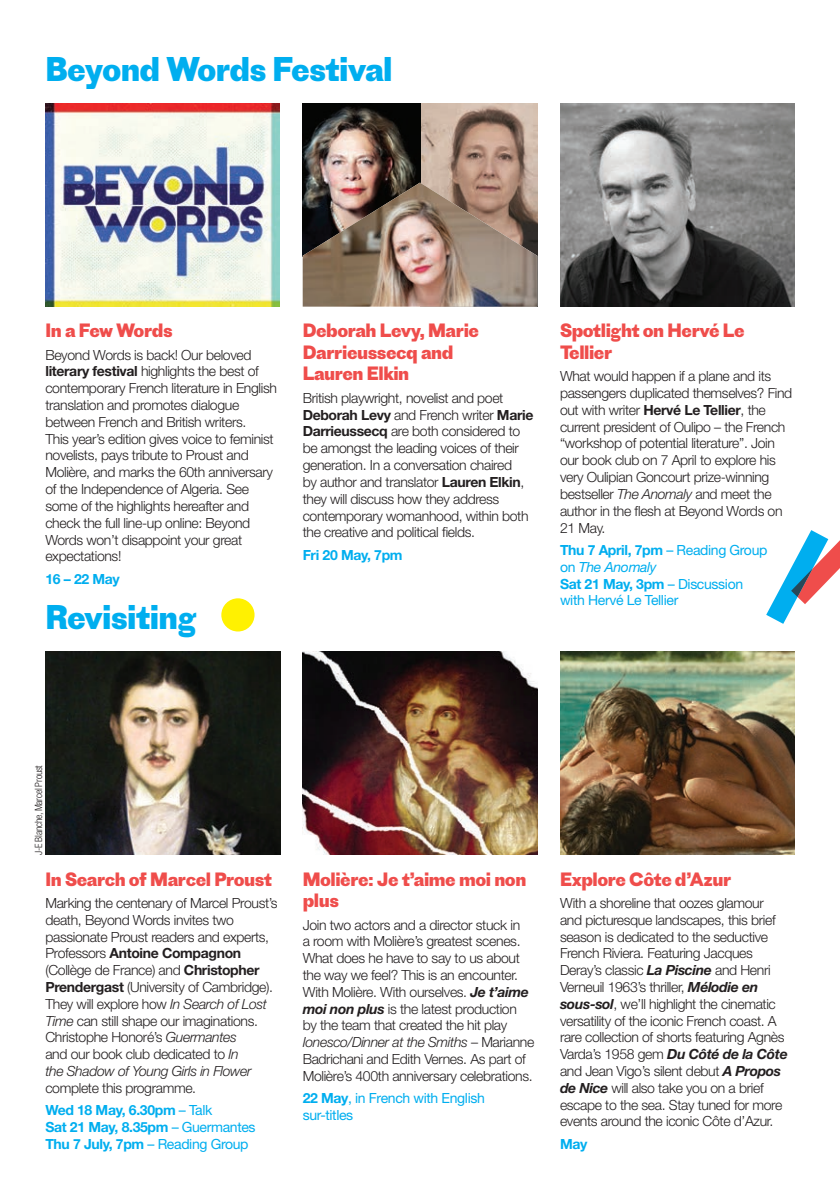
<style>
.page{position:relative;width:840px;height:1191px;background:#fff}
.page>*{position:absolute;margin:0;border:0;box-sizing:border-box;transform-origin:0 0}
.t1{font:700 32px "Proto Grotesk";letter-spacing:-.025em;color:#00aeef}
.t2{font:700 18px/21.6px "Proto Grotesk";letter-spacing:-.025em;color:#ef4d4b}
.t3{font:300 14px/16.8px "Helvetica Neue";letter-spacing:-.025em;color:#231f20}
.t4{font:14px/16.8px "Helvetica Neue";letter-spacing:-.025em;color:#00aeef}
.t5{font:700 14px/16.8px "Helvetica Neue";letter-spacing:-.025em;color:#00aeef}
.t6{font:300 condensed 10px "Helvetica Neue";letter-spacing:-.025em;color:#231f20}
.s1{font-weight:700}
.s2{font-style:italic}
.s3{font-weight:700;color:#00aeef}
.s4{font-weight:400;color:#00aeef}
.s5{font-weight:400}
.s6{font-weight:700;font-style:italic}
</style>
<div class="page">
<img style="left:45px;top:103px;width:235px;height:204px">
<img style="left:560px;top:103px;width:234px;height:204px">
<img style="left:420px;top:103px;width:117px;height:80px">
<img style="left:302px;top:103px;width:118px;height:80px">
<img style="left:560px;top:652px;width:234px;height:203px">
<img style="left:302px;top:652px;width:235px;height:203px">
<img style="left:45px;top:652px;width:235px;height:203px">
<svg style="left:766px;top:530px;width:73px;height:94px"></svg>
<div style="left:221px;top:598px;width:33px;height:33px;background:#fff101;border-radius:50%"></div>
<img style="left:302px;top:183px;width:235px;height:124px">
<h1 class="t1" style="left:45px;top:46px;width:348px">Beyond Words Festival</h1>
<p class="t2" style="left:45px;top:319px;width:129px">In a Few Words</p>
<p class="t3" style="left:45px;top:346px;width:233px">Beyond Words is back! Our beloved <span class="s1">literary festival</span> highlights the best of contemporary French literature in English translation and promotes dialogue between French and British writers.<br>This year’s edition gives voice to feminist novelists, pays tribute to Proust and Molière, and marks the 60th anniversary of the Independence of Algeria. See some of the highlights hereafter and check the full line-up online: Beyond Words won’t disappoint your great expectations!</p>
<p class="t5" style="left:45px;top:570px;width:76px">16 – 22 May</p>
<h1 class="t1" style="left:45px;top:594px;width:153px">Revisiting</h1>
<p class="t2" style="left:302px;top:319px;width:178px">Deborah Levy, Marie<br>Darrieussecq and<br>Lauren Elkin</p>
<p class="t3" style="left:302px;top:389px;width:232px">British playwright, novelist and poet <span class="s1">Deborah Levy</span> and French writer <span class="s1">Marie Darrieussecq</span> are both considered to be amongst the leading voices of their generation. In a conversation chaired<br>by author and translator <span class="s1">Lauren Elkin</span>, they will discuss how they address contemporary womanhood, within both the creative and political fields.</p>
<p class="t5" style="left:302px;top:546px;width:101px">Fri 20 May, 7pm</p>
<p class="t2" style="left:559px;top:319px;width:186px">Spotlight on Hervé Le<br>Tellier</p>
<p class="t3" style="left:559px;top:367px;width:234px">What would happen if a plane and its passengers duplicated themselves? Find out with writer <span class="s1">Hervé Le Tellier</span>, the current president of Oulipo – the French “workshop of potential literature”. Join our book club on 7 April to explore his very Oulipian Goncourt prize-winning bestseller <span class="s2">The Anomaly</span> and meet the author in the flesh at Beyond Words on 21 May.</p>
<p class="t4" style="left:559px;top:541px;width:209px"><span class="s1">Thu 7 April, 7pm</span> – Reading Group on <span class="s2">The Anomaly<br></span><span class="s1">Sat 21 May, 3pm</span> – Discussion with Hervé Le Tellier</p>
<p class="t6" style="left:33px;top:855px;width:91px;rotate:-90deg">J-E Blanche, Marcel Proust</p>
<p class="t2" style="left:45px;top:867px;width:228px">In Search of Marcel Proust</p>
<p class="t3" style="left:45px;top:894px;width:233px">Marking the centenary of Marcel Proust’s death, Beyond Words invites two passionate Proust readers and experts, Professors <span class="s1">Antoine Compagnon </span>(Collège de France) and <span class="s1">Christopher Prendergast</span> (University of Cambridge).<br>They will explore how <span class="s2">In Search of Lost Time</span> can still shape our imaginations.<br>Christophe Honoré’s <span class="s2">Guermantes<br></span>and our book club dedicated to <span class="s2">In<br>the Shadow of Young Girls in Flower</span></p>
<p class="t3" style="left:45px;top:1076px;width:168px;line-height:22.4px">complete this programme.<br><span class="s3">Wed 18 May, 6.30pm</span> <span class="s4">– Talk</span></p>
<p class="t5" style="left:45px;top:1118px;width:211px">Sat 21 May, 8.35pm <span class="s5">– Guermantes<br></span>Thu 7 July, 7pm <span class="s5">– Reading Group</span></p>
<p class="t2" style="left:302px;top:867px;width:225px">Molière: Je t’aime moi non plus</p>
<p class="t3" style="left:302px;top:916px;width:233px">Join two actors and a director stuck in<br>a room with Molière’s greatest scenes.<br>What does he have to say to us about the way we feel? This is an encounter.<br>With Molière. With ourselves. <span class="s6">Je t’aime moi non plus</span> is the latest production by the team that created the hit play <span class="s2">Ionesco/Dinner at the Smiths</span> – Marianne Badrichani and Edith Vernes. As part of Molière’s 400th anniversary celebrations.</p>
<p class="t4" style="left:302px;top:1089px;width:183px"><span class="s1">22 May</span>, in French with English sur-titles</p>
<p class="t2" style="left:559px;top:867px;width:173px">Explore Côte d’Azur</p>
<p class="t3" style="left:559px;top:894px;width:229px">With a shoreline that oozes glamour and picturesque landscapes, this brief season is dedicated to the seductive French Riviera. Featuring Jacques Deray’s classic <span class="s6">La Piscine</span> and Henri Verneuil 1963’s thriller, <span class="s6">Mélodie en sous-sol</span>, we’ll highlight the cinematic versatility of the iconic French coast. A rare collection of shorts featuring Agnès Varda’s 1958 gem <span class="s6">Du Côté de la Côte </span>and Jean Vigo’s silent debut <span class="s6">A Propos de Nice</span> will also take you on a brief escape to the sea. Stay tuned for more events around the iconic Côte d’Azur.</p>
<p class="t5" style="left:559px;top:1135px;width:29px">May</p>
</div>
